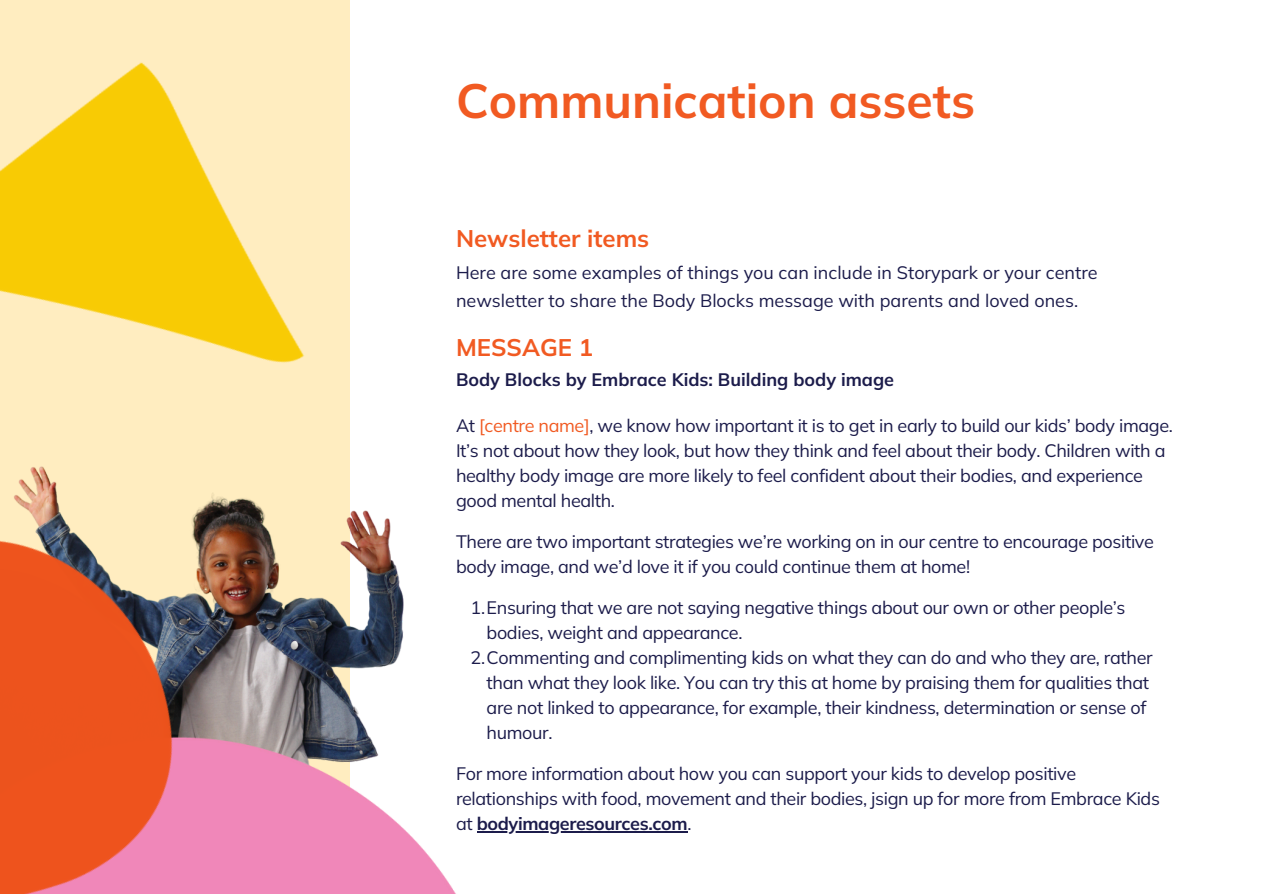
<style>
.page{position:relative;width:1263px;height:894px;background:#fff}
.page>*{position:absolute;margin:0;border:0;box-sizing:border-box;transform-origin:0 0}
.t1{font:700 48px "Mulish";color:#f15a22}
.t2{font:700 24px "Mulish";color:#f15a22}
.t3{font:18px/25px "Mulish";letter-spacing:-.02em;color:#1c1c4b}
.t4{font:18px/28.2px "Mulish";color:#1c1c4b}
.t5{font:700 18px "Mulish";color:#1c1c4b}
.s1{color:#f15a22}
.s2{font-weight:700}
</style>
<div class="page">
<img style="left:0;top:0;width:350px;height:446px">
<img style="left:298px;top:446px;width:106px;height:225px">
<img style="left:298px;top:671px;width:241px;height:222px">
<img style="left:0;top:410px;width:298px;height:483px">
<hr style="left:477px;top:830px;width:210px;height:1px;background:#1c1c4b">
<p class="t1" style="left:456px;top:70px;width:521px">Communication assets</p>
<h2 class="t2" style="left:456px;top:223px;width:195px">Newsletter items</h2>
<p class="t4" style="left:456px;top:258px;width:643px">Here are some examples of things you can include in Storypark or your centre newsletter to share the Body Blocks message with parents and loved ones.</p>
<p class="t2" style="left:456px;top:331px;width:139px">MESSAGE 1</p>
<p class="t5" style="left:456px;top:367px;width:440px">Body Blocks by Embrace Kids: Building body image</p>
<p class="t3" style="left:456px;top:412px;width:718px">At <span class="s1">[centre name]</span>, we know how important it is to get in early to build our kids’ body image.<br>It’s not about how they look, but how they think and feel about their body. Children with a healthy body image are more likely to feel confident about their bodies, and experience good mental health.</p>
<p class="t3" style="left:456px;top:528px;width:699px">There are two important strategies we’re working on in our centre to encourage positive body image, and we’d love it if you could continue them at home!</p>
<p class="t3" style="left:487px;top:594px;width:640px;text-indent:-16px">1.Ensuring that we are not saying negative things about our own or other people’s bodies, weight and appearance.</p>
<p class="t3" style="left:487px;top:644px;width:667px;text-indent:-16px">2.Commenting and complimenting kids on what they can do and who they are, rather than what they look like. You can try this at home by praising them for qualities that are not linked to appearance, for example, their kindness, determination or sense of humour.</p>
<p class="t3" style="left:456px;top:760px;width:705px">For more information about how you can support your kids to develop positive relationships with food, movement and their bodies, jsign up for more from Embrace Kids at <span class="s2">bodyimageresources.com</span>.</p>
</div>
